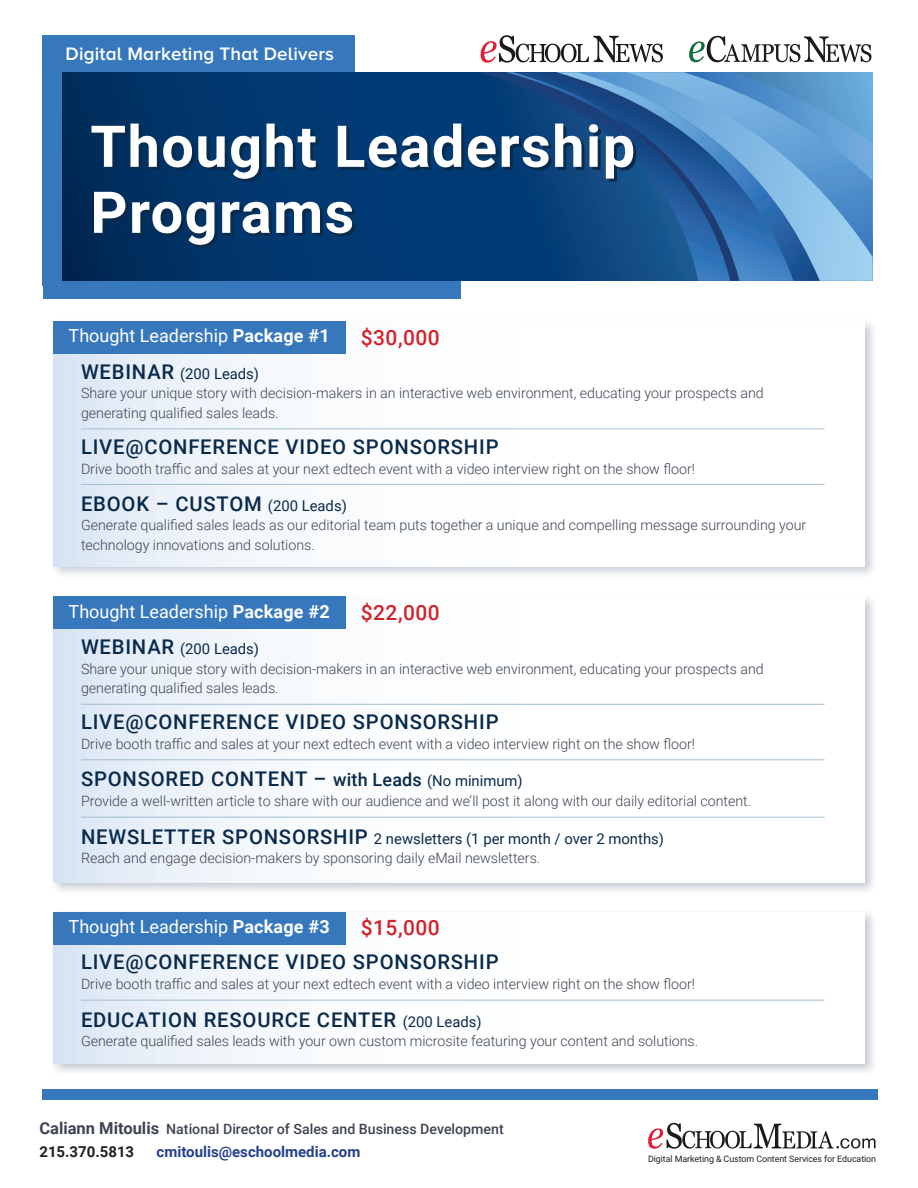
<style>
.page{position:relative;width:918px;height:1188px;background:#fff}
.page>*{position:absolute;margin:0;border:0;box-sizing:border-box;transform-origin:0 0}
.t1{font:700 57.75px "Roboto";letter-spacing:.025em;color:#fff}
.t2{font:500 21px "Roboto";letter-spacing:.02em;color:#d1232a}
.t3{font:500 20.25px "Roboto";letter-spacing:.04em;color:#092a4b}
.t4{font:600 18.75px "Proxima Nova A";letter-spacing:.01em;color:#fff}
.t5{font:18px "Roboto";color:#fff}
.t6{font:700 15px "Roboto";color:#253f8e}
.t7{font:700 15px "Roboto";color:#231f20}
.t8{font:14.85px "Roboto";color:#092a4b}
.t9{font:300 14.25px/19.5px "Roboto";color:#3f4452}
.t10{font:500 14.1px "Roboto";color:#3f4452}
.t11{font:9px "Roboto";letter-spacing:-.01em;color:#231f20}
.s1{font-weight:700}
.s2{font-weight:500;font-size:20.25px}
.s3{font-weight:400;font-size:14.85px}
.s4{font-size:18px}
.s5{font-weight:700;font-size:16.5px}
</style>
<div class="page">
<svg style="left:481px;top:35px;width:182px;height:28px"></svg>
<svg style="left:689px;top:36px;width:182px;height:26px"></svg>
<svg style="left:648px;top:1123px;width:228px;height:26px"></svg>
<div style="left:43px;top:35px;width:312px;height:251px;background:#3778bd"></div>
<div style="left:43px;top:277px;width:417px;height:22px;background:#3778bd"></div>
<svg style="left:62px;top:72px;width:416px;height:209px;background:#00356b"></svg>
<div style="left:478px;top:72px;width:28px;height:209px;background:#013b75"></div>
<svg style="left:506px;top:72px;width:7px;height:209px"></svg>
<svg style="left:513px;top:72px;width:43px;height:209px;background:#073e78"></svg>
<svg style="left:820px;top:72px;width:53px;height:209px;background:#6da9d9"></svg>
<svg style="left:556px;top:72px;width:264px;height:209px;background:#3871aa"></svg>
<div style="left:43px;top:1090px;width:835px;height:10px;background:#3778bd"></div>
<div style="left:50px;top:318px;width:827px;height:261px;background:#b3bbc6;opacity:.75"></div>
<div style="left:53px;top:321px;width:812px;height:245px;background:linear-gradient(to right,#e9eff8,#fff)"></div>
<div style="left:53px;top:321px;width:293px;height:33px;background:#3778bd"></div>
<hr style="left:81px;top:429px;width:744px;height:1px;background:#a2bed2">
<hr style="left:81px;top:484px;width:744px;height:1px;background:#a2bed2">
<div style="left:50px;top:909px;width:827px;height:168px;background:#b3bbc6;opacity:.75"></div>
<div style="left:53px;top:912px;width:812px;height:152px;background:linear-gradient(to right,#e5edf7,#fff)"></div>
<div style="left:53px;top:912px;width:293px;height:32px;background:#3778bd"></div>
<hr style="left:81px;top:1000px;width:744px;height:1px;background:#a2bed2">
<div style="left:50px;top:593px;width:827px;height:302px;background:#b3bbc6;opacity:.75"></div>
<svg style="left:53px;top:597px;width:812px;height:285px"></svg>
<div style="left:53px;top:597px;width:293px;height:32px;background:#3778bd"></div>
<hr style="left:81px;top:704px;width:744px;height:1px;background:#a2bed2">
<hr style="left:81px;top:759px;width:744px;height:1px;background:#a2bed2">
<hr style="left:81px;top:817px;width:744px;height:1px;background:#a2bed2">
<h3 class="t4" style="left:66px;top:43px;width:270px">Digital Marketing That Delivers</h3>
<p class="t1" style="left:90px;top:106px;width:546px">Thought Leadership</p>
<p class="t1" style="left:90px;top:172px;width:265px">Programs</p>
<p class="t5" style="left:69px;top:323px;width:263px">Thought Leadership <span class="s1">Package #1</span></p>
<p class="t8" style="left:81px;top:363px;width:180px"><span class="s2">WEBINAR</span> (200 Leads)</p>
<p class="t2" style="left:361px;top:322px;width:80px">$30,000</p>
<p class="t9" style="left:81px;top:383px;width:684px">Share your unique story with decision-makers in an interactive web environment, educating your prospects and generating qualified sales leads.</p>
<p class="t3" style="left:81px;top:432px;width:419px">LIVE@CONFERENCE VIDEO SPONSORSHIP</p>
<p class="t9" style="left:81px;top:458px;width:616px">Drive booth traffic and sales at your next edtech event with a video interview right on the show floor!</p>
<p class="t3" style="left:81px;top:490px;width:267px">EBOOK – CUSTOM <span class="s3">(200 Leads)</span></p>
<p class="t9" style="left:81px;top:515px;width:727px">Generate qualified sales leads as our editorial team puts together a unique and compelling message surrounding your technology innovations and solutions.</p>
<p class="t5" style="left:69px;top:599px;width:263px">Thought Leadership <span class="s1">Package #2</span></p>
<p class="t8" style="left:81px;top:638px;width:180px"><span class="s2">WEBINAR</span> (200 Leads)</p>
<p class="t2" style="left:361px;top:598px;width:80px">$22,000</p>
<p class="t9" style="left:81px;top:658px;width:684px">Share your unique story with decision-makers in an interactive web environment, educating your prospects and generating qualified sales leads.</p>
<p class="t3" style="left:81px;top:708px;width:419px">LIVE@CONFERENCE VIDEO SPONSORSHIP</p>
<p class="t9" style="left:81px;top:734px;width:616px">Drive booth traffic and sales at your next edtech event with a video interview right on the show floor!</p>
<p class="t3" style="left:81px;top:765px;width:443px">SPONSORED CONTENT – <span class="s4">with Leads</span> <span class="s3">(No minimum)</span></p>
<p class="t9" style="left:81px;top:790px;width:672px">Provide a well-written article to share with our audience and we’ll post it along with our daily editorial content.</p>
<p class="t8" style="left:81px;top:828px;width:585px"><span class="s2">NEWSLETTER SPONSORSHIP</span> 2 newsletters (1 per month / over 2 months)</p>
<p class="t9" style="left:81px;top:848px;width:461px">Reach and engage decision-makers by sponsoring daily eMail newsletters.</p>
<p class="t5" style="left:69px;top:914px;width:263px">Thought Leadership <span class="s1">Package #3</span></p>
<p class="t2" style="left:361px;top:913px;width:80px">$15,000</p>
<p class="t3" style="left:81px;top:948px;width:419px">LIVE@CONFERENCE VIDEO SPONSORSHIP</p>
<p class="t9" style="left:81px;top:974px;width:616px">Drive booth traffic and sales at your next edtech event with a video interview right on the show floor!</p>
<p class="t3" style="left:81px;top:1005px;width:402px">EDUCATION RESOURCE CENTER <span class="s3">(200 Leads)</span></p>
<p class="t9" style="left:81px;top:1031px;width:619px">Generate qualified sales leads with your own custom microsite featuring your content and solutions.</p>
<p class="t10" style="left:39px;top:1119px;width:466px"><span class="s5">Caliann Mitoulis</span> National Director of Sales and Business Development</p>
<p class="t7" style="left:39px;top:1142px;width:96px">215.370.5813</p>
<p class="t6" style="left:157px;top:1142px;width:205px">cmitoulis@eschoolmedia.com</p>
<p class="t11" style="left:648px;top:1152px;width:229px">Digital Marketing &amp; Custom Content Services for Education</p>
</div>
